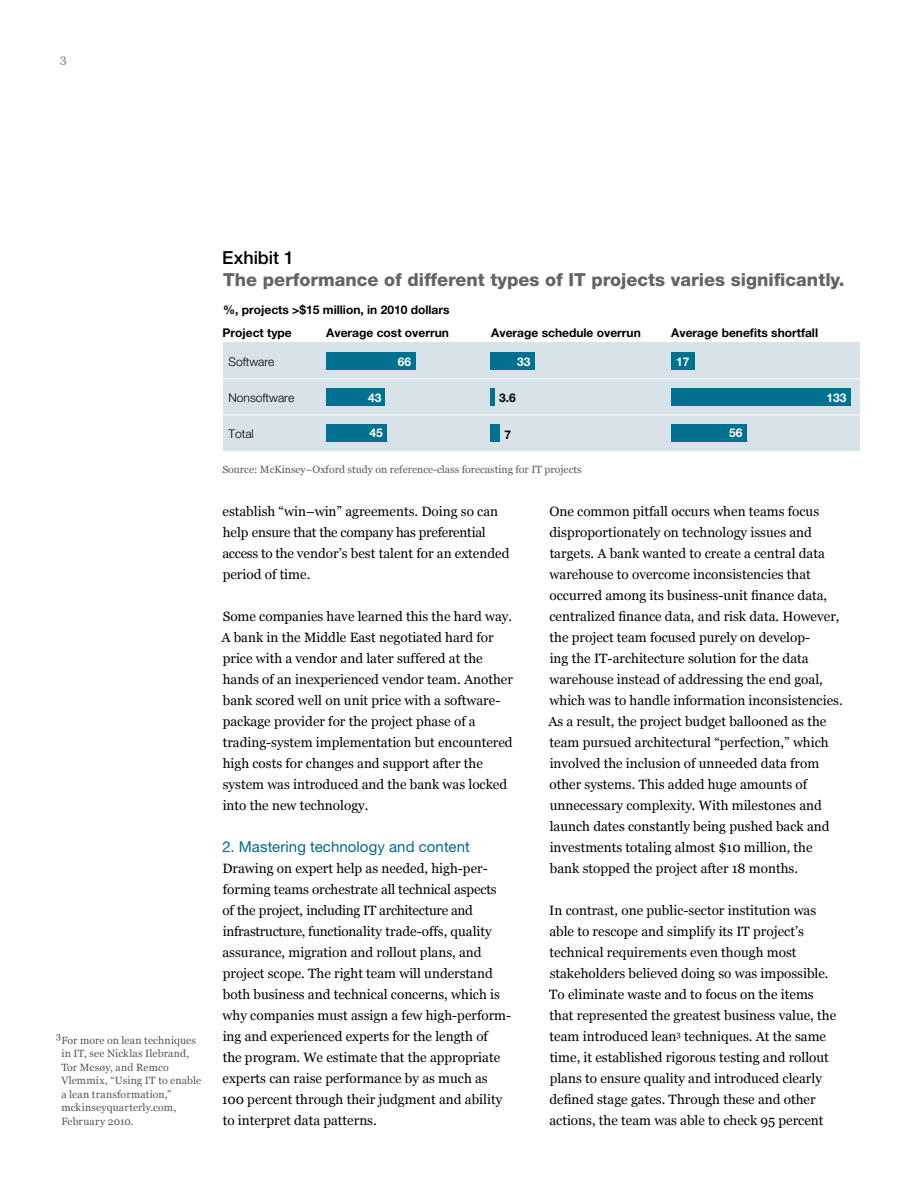
<style>
.page{position:relative;width:918px;height:1188px;background:#fff}
.page>*{position:absolute;margin:0;border:0;box-sizing:border-box;transform-origin:0 0}
.t1{font:800 18px "Helvetica Neue LT Std";color:#636466}
.t2{font:500 18px "Helvetica Neue LT Std";color:#000}
.t3{font:15px "Helvetica Neue LT Std";letter-spacing:.005em;color:#006b8b}
.t4{font:13.5px/21px "Georgia";color:#000}
.t5{font:700 12px/23.2px "Helvetica Neue LT Std";color:#000}
.t6{font:300 12px "Helvetica Neue LT Std";color:#000}
.t7{font:700 12px "Helvetica Neue LT Std";color:#fff}
.t8{font:12px "Georgia";color:#7d7d7d}
.t9{font:10.5px/13.5px "Georgia";letter-spacing:.015em;color:#555}
.t10{font:10.5px "Georgia";color:#58595b}
</style>
<div class="page">
<div style="left:223px;top:343px;width:637px;height:108px;background:#d8e3e9"></div>
<hr style="left:223px;top:378px;width:637px;height:1px;background:#fff">
<hr style="left:223px;top:415px;width:637px;height:1px;background:#fff">
<div style="left:671px;top:352px;width:23px;height:18px;background:#00728f"></div>
<div style="left:326px;top:352px;width:90px;height:18px;background:#00728f"></div>
<div style="left:490px;top:352px;width:45px;height:18px;background:#00728f"></div>
<div style="left:671px;top:424px;width:76px;height:18px;background:#00728f"></div>
<div style="left:326px;top:424px;width:61px;height:18px;background:#00728f"></div>
<div style="left:490px;top:424px;width:10px;height:18px;background:#00728f"></div>
<div style="left:671px;top:388px;width:180px;height:18px;background:#00728f"></div>
<div style="left:326px;top:388px;width:59px;height:18px;background:#00728f"></div>
<div style="left:490px;top:388px;width:5px;height:18px;background:#00728f"></div>
<p class="t8" style="left:60px;top:52px;width:8px">3</p>
<p class="t9" style="left:61px;top:1033px;width:141px;text-indent:-5px"><sup>3</sup>For more on lean techniques in IT, see Nicklas Ilebrand,<br>Tor Mesøy, and Remco<br>Vlemmix, “Using IT to enable a lean transformation,” mckinseyquarterly.com,<br>February 2010.</p>
<h1 class="t2" style="left:222px;top:247px;width:74px">Exhibit 1</h1>
<h1 class="t1" style="left:223px;top:268px;width:623px">The performance of different types of IT projects varies significantly.</h1>
<p class="t5" style="left:223px;top:297px;width:229px">%, projects &gt;$15 million, in 2010 dollars<br>Project type</p>
<p class="t5" style="left:326px;top:321px;width:124px">Average cost overrun</p>
<p class="t5" style="left:491px;top:321px;width:151px">Average schedule overrun</p>
<p class="t5" style="left:671px;top:321px;width:148px">Average benefits shortfall</p>
<p class="t6" style="left:229px;top:354px;width:48px">Software</p>
<p class="t6" style="left:229px;top:390px;width:67px">Nonsoftware</p>
<p class="t6" style="left:229px;top:426px;width:27px">Total</p>
<p class="t7" style="left:398px;top:354px;width:15px">66</p>
<p class="t7" style="left:517px;top:354px;width:15px">33</p>
<p class="t7" style="left:676px;top:354px;width:15px">17</p>
<p class="t7" style="left:368px;top:390px;width:15px">43</p>
<p class="t5" style="left:499px;top:386px;width:18px">3.6</p>
<p class="t7" style="left:827px;top:390px;width:22px">133</p>
<p class="t7" style="left:369px;top:426px;width:15px">45</p>
<p class="t5" style="left:505px;top:423px;width:8px">7</p>
<p class="t7" style="left:729px;top:426px;width:15px">56</p>
<p class="t10" style="left:222px;top:463px;width:361px">Source: McKinsey–Oxford study on reference-class forecasting for IT projects</p>
<p class="t4" style="left:222px;top:501px;width:288px">establish “win–win” agreements. Doing so can help ensure that the company has preferential access to the vendor’s best talent for an extended period of time.</p>
<p class="t4" style="left:221px;top:606px;width:293px">Some companies have learned this the hard way.<br>A bank in the Middle East negotiated hard for price with a vendor and later suffered at the hands of an inexperienced vendor team. Another bank scored well on unit price with a software&shy;package provider for the project phase of a trading-system implementation but encountered high costs for changes and support after the system was introduced and the bank was locked into the new technology.</p>
<p class="t3" style="left:222px;top:838px;width:249px">2. Mastering technology and content</p>
<p class="t4" style="left:222px;top:858px;width:291px">Drawing on expert help as needed, high-per&shy;forming teams orchestrate all technical aspects<br>of the project, including IT architecture and infrastructure, functionality trade-offs, quality assurance, migration and rollout plans, and project scope. The right team will understand both business and technical concerns, which is why companies must assign a few high-perform&shy;ing and experienced experts for the length of<br>the program. We estimate that the appropriate experts can raise performance by as much as 100 percent through their judgment and ability to interpret data patterns.</p>
<p class="t4" style="left:548px;top:501px;width:296px">One common pitfall occurs when teams focus disproportionately on technology issues and targets. A bank wanted to create a central data warehouse to overcome inconsistencies that occurred among its business-unit finance data, centralized finance data, and risk data. However, the project team focused purely on develop-<br>ing the IT-architecture solution for the data warehouse instead of addressing the end goal, which was to handle information inconsistencies.<br>As a result, the project budget ballooned as the team pursued architectural “perfection,” which involved the inclusion of unneeded data from other systems. This added huge amounts of unnecessary complexity. With milestones and launch dates constantly being pushed back and investments totaling almost $10 million, the bank stopped the project after 18 months.</p>
<p class="t4" style="left:549px;top:900px;width:289px">In contrast, one public-sector institution was able to rescope and simplify its IT project’s technical requirements even though most stakeholders believed doing so was impossible.<br>To eliminate waste and to focus on the items that represented the greatest business value, the team introduced lean<sup>3</sup> techniques. At the same time, it established rigorous testing and rollout plans to ensure quality and introduced clearly defined stage gates. Through these and other actions, the team was able to check 95 percent</p>
</div>
